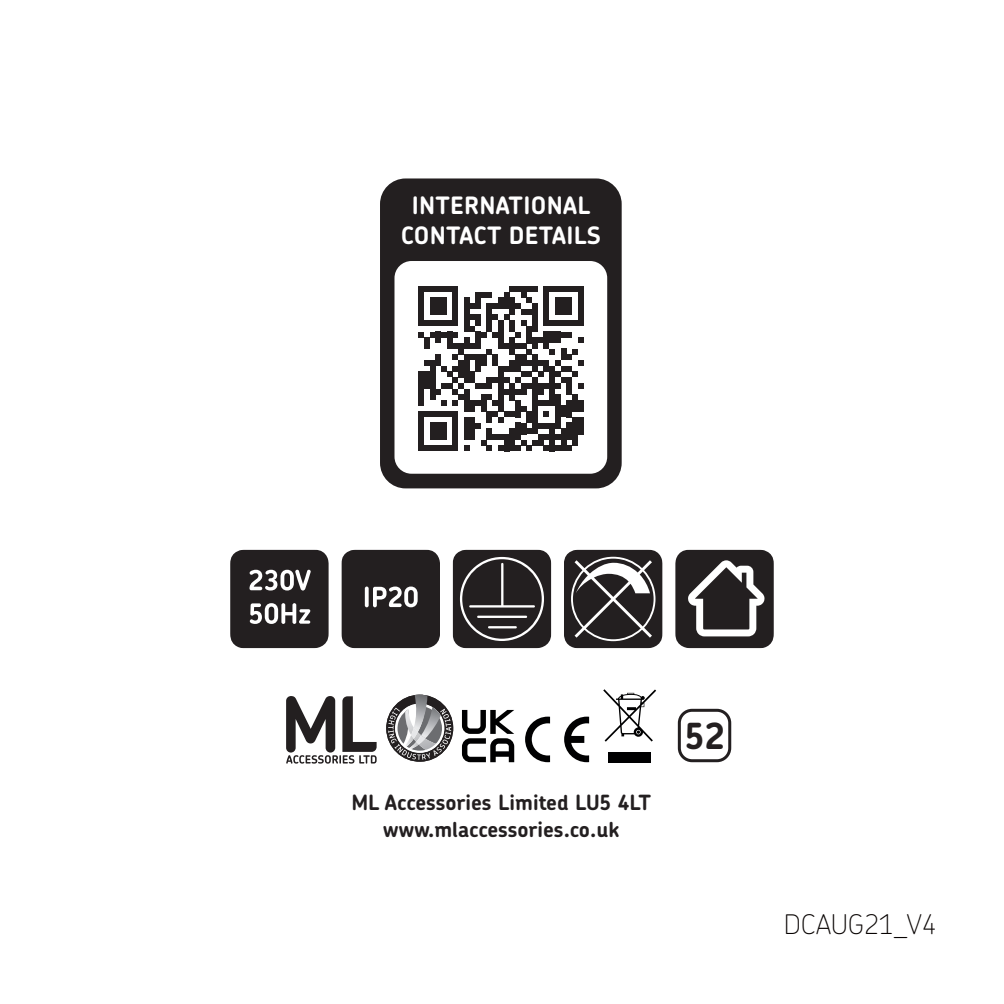
<style>
.page{position:relative;width:1004px;height:1004px;background:#fff}
.page>*{position:absolute;margin:0;border:0;box-sizing:border-box;transform-origin:0 0}
.t1{font:700 36px "Chevin Pro";color:#231f20}
.t2{font:100 27px "Chevin Pro";color:#080302}
.t3{font:700 24px/30px "Chevin Pro";letter-spacing:.015em;color:#fff;text-align:center}
.t4{font:700 21px "Chevin Pro";color:#231f20}
</style>
<div class="page">
<svg style="left:386px;top:694px;width:67px;height:68px"></svg>
<svg style="left:525px;top:716px;width:25px;height:46px"></svg>
<svg style="left:564px;top:716px;width:25px;height:46px"></svg>
<svg style="left:286px;top:696px;width:90px;height:67px"></svg>
<div style="left:677px;top:708px;width:54px;height:54px;border:3px solid #231f20;border-radius:13px"></div>
<div style="left:608px;top:752px;width:42px;height:10px;background:#000001"></div>
<svg style="left:603px;top:689px;width:53px;height:52px"></svg>
<svg style="left:462px;top:710px;width:52px;height:52px"></svg>
<div style="left:380px;top:178px;width:241px;height:310px;background:#231f20;border-radius:26px"></div>
<div style="left:394px;top:261px;width:213px;height:212px;background:#fff;border-radius:17px"></div>
<svg style="left:418px;top:286px;width:165px;height:165px"></svg>
<div style="left:577px;top:400px;width:6px;height:11px;background:#231f20"></div>
<div style="left:577px;top:417px;width:6px;height:17px;background:#231f20"></div>
<svg style="left:230px;top:549px;width:99px;height:99px;background:#444041"></svg>
<svg style="left:341px;top:549px;width:99px;height:99px;background:#353233"></svg>
<svg style="left:452px;top:549px;width:99px;height:99px;background:#413d3e"></svg>
<svg style="left:564px;top:549px;width:98px;height:99px"></svg>
<svg style="left:675px;top:549px;width:98px;height:99px"></svg>
<p class="t3" style="left:401px;top:190px;width:201px">INTERNATIONAL<br>CONTACT DETAILS</p>
<p class="t4" style="left:351px;top:788px;width:301px">ML Accessories Limited LU5 4LT</p>
<p class="t4" style="left:383px;top:815px;width:237px">www.mlaccessories.co.uk</p>
<p class="t1" style="left:684px;top:712px;width:42px">52</p>
<p class="t2" style="left:783px;top:905px;width:155px">DCAUG21_V4</p>
</div>
